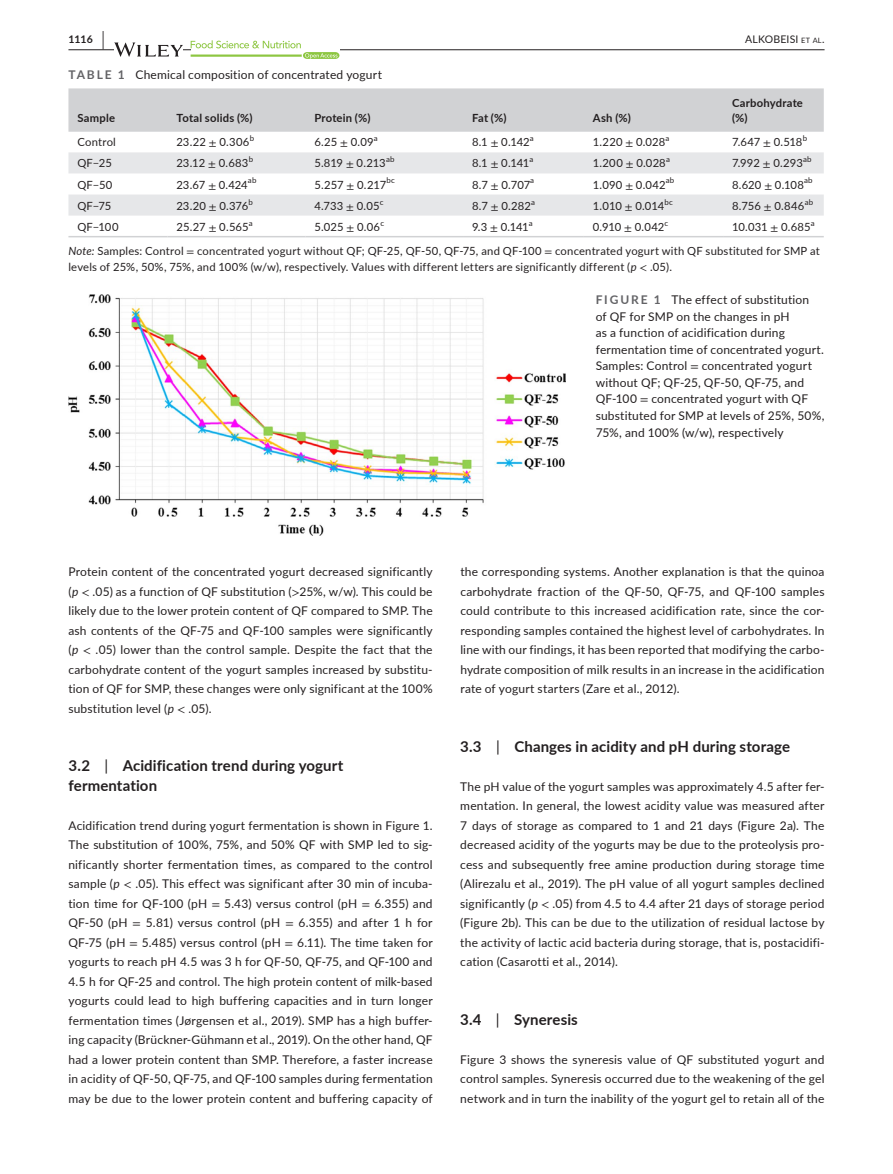
<style>
.page{position:relative;width:893px;height:1174px;background:#fff}
.page>*{position:absolute;margin:0;border:0;box-sizing:border-box;transform-origin:0 0}
.t1{font:700 15px/19.5px "Lato";letter-spacing:.005em;color:#231f20}
.t2{font:12px/19.5px "Lato";letter-spacing:.015em;color:#231f20;text-align:justify}
.t3{font:11.25px/15.8px "Lato";letter-spacing:.015em;color:#231f20}
.t4{font:700 11.25px/15.8px "Lato";letter-spacing:.02em;color:#231f20}
.t5{font:10.5px "Lato";letter-spacing:.015em;color:#231f20}
.t6{font:700 10.5px "Lato";color:#231f20}
.t7{font:7.8px "Lato";letter-spacing:.025em;color:#231f20}
.s1{font-size:19.5px}
.s2{font-size:7.35px}
.s3{font-weight:700;color:#636366}
.s4{font-family:"STIX"}
.s5{font-style:italic}
.s6{font-weight:400}
</style>
<div class="page">
<hr style="left:68px;top:49px;width:756px;height:1px;background:#231f20">
<svg style="left:114px;top:42px;width:69px;height:15px"></svg>
<svg style="left:191px;top:40px;width:148px;height:19px"></svg>
<div style="left:68px;top:88px;width:756px;height:44px;background:#d1d2d4"></div>
<svg style="left:68px;top:152px;width:756px;height:64px;fill:#e6e7e9"></svg>
<hr style="left:68px;top:236px;width:99px;height:1px;background:#d1d2d4">
<hr style="left:167px;top:236px;width:138px;height:1px;background:#d1d2d4">
<hr style="left:305px;top:236px;width:158px;height:1px;background:#d1d2d4">
<hr style="left:463px;top:236px;width:121px;height:1px;background:#d1d2d4">
<hr style="left:584px;top:236px;width:139px;height:1px;background:#d1d2d4">
<hr style="left:723px;top:236px;width:101px;height:1px;background:#d1d2d4">
<img style="left:68px;top:295px;width:498px;height:241px">
<p class="t6" style="left:68px;top:31px;width:37px">1116 <span class="s1">|</span></p>
<p class="t5" style="left:745px;top:31px;width:81px">ALKOBEISI <span class="s2">et al</span>.</p>
<p class="t2" style="left:68px;top:64px;width:315px"><span class="s3">TABLE 1</span> Chemical composition of concentrated yogurt</p>
<p class="t4" style="left:77px;top:110px;width:39px">Sample</p>
<p class="t4" style="left:176px;top:110px;width:78px">Total solids (%)</p>
<p class="t4" style="left:314px;top:110px;width:58px">Protein (%)</p>
<p class="t4" style="left:472px;top:110px;width:36px">Fat (%)</p>
<p class="t4" style="left:593px;top:110px;width:39px">Ash (%)</p>
<p class="t4" style="left:732px;top:94px;width:72px">Carbohydrate (%)</p>
<p class="t3" style="left:77px;top:134px;width:40px">Control</p>
<p class="t3" style="left:176px;top:134px;width:74px">23.22 <span class="s4">±</span> 0.306</p>
<p class="t7" style="left:250px;top:133px;width:6px">b</p>
<p class="t3" style="left:314px;top:134px;width:61px">6.25 <span class="s4">±</span> 0.09</p>
<p class="t7" style="left:374px;top:133px;width:5px">a</p>
<p class="t3" style="left:472px;top:134px;width:59px">8.1 <span class="s4">±</span> 0.142</p>
<p class="t7" style="left:530px;top:133px;width:5px">a</p>
<p class="t3" style="left:593px;top:134px;width:74px">1.220 <span class="s4">±</span> 0.028</p>
<p class="t7" style="left:666px;top:133px;width:5px">a</p>
<p class="t3" style="left:732px;top:134px;width:72px">7.647 <span class="s4">±</span> 0.518</p>
<p class="t7" style="left:803px;top:133px;width:6px">b</p>
<p class="t3" style="left:77px;top:155px;width:36px">QF−25</p>
<p class="t3" style="left:176px;top:155px;width:74px">23.12 <span class="s4">±</span> 0.683</p>
<p class="t7" style="left:249px;top:154px;width:6px">b</p>
<p class="t3" style="left:314px;top:155px;width:73px">5.819 <span class="s4">±</span> 0.213</p>
<p class="t7" style="left:386px;top:154px;width:10px">ab</p>
<p class="t3" style="left:472px;top:155px;width:59px">8.1 <span class="s4">±</span> 0.141</p>
<p class="t7" style="left:529px;top:154px;width:5px">a</p>
<p class="t3" style="left:593px;top:155px;width:74px">1.200 <span class="s4">±</span> 0.028</p>
<p class="t7" style="left:666px;top:154px;width:5px">a</p>
<p class="t3" style="left:732px;top:155px;width:72px">7.992 <span class="s4">±</span> 0.293</p>
<p class="t7" style="left:803px;top:154px;width:10px">ab</p>
<p class="t3" style="left:77px;top:176px;width:37px">QF−50</p>
<p class="t3" style="left:176px;top:176px;width:73px">23.67 <span class="s4">±</span> 0.424</p>
<p class="t7" style="left:248px;top:175px;width:10px">ab</p>
<p class="t3" style="left:314px;top:176px;width:73px">5.257 <span class="s4">±</span> 0.217</p>
<p class="t7" style="left:386px;top:175px;width:10px">bc</p>
<p class="t3" style="left:472px;top:176px;width:60px">8.7 <span class="s4">±</span> 0.707</p>
<p class="t7" style="left:530px;top:175px;width:5px">a</p>
<p class="t3" style="left:593px;top:176px;width:74px">1.090 <span class="s4">±</span> 0.042</p>
<p class="t7" style="left:666px;top:175px;width:10px">ab</p>
<p class="t3" style="left:732px;top:176px;width:73px">8.620 <span class="s4">±</span> 0.108</p>
<p class="t7" style="left:804px;top:175px;width:10px">ab</p>
<p class="t3" style="left:77px;top:197px;width:35px">QF−75</p>
<p class="t3" style="left:176px;top:197px;width:73px">23.20 <span class="s4">±</span> 0.376</p>
<p class="t7" style="left:248px;top:196px;width:6px">b</p>
<p class="t3" style="left:314px;top:197px;width:67px">4.733 <span class="s4">±</span> 0.05</p>
<p class="t7" style="left:380px;top:196px;width:5px">c</p>
<p class="t3" style="left:472px;top:197px;width:60px">8.7 <span class="s4">±</span> 0.282</p>
<p class="t7" style="left:531px;top:196px;width:5px">a</p>
<p class="t3" style="left:593px;top:197px;width:73px">1.010 <span class="s4">±</span> 0.014</p>
<p class="t7" style="left:664px;top:196px;width:10px">bc</p>
<p class="t3" style="left:732px;top:197px;width:74px">8.756 <span class="s4">±</span> 0.846</p>
<p class="t7" style="left:805px;top:196px;width:10px">ab</p>
<p class="t3" style="left:77px;top:218px;width:43px">QF−100</p>
<p class="t3" style="left:176px;top:218px;width:74px">25.27 <span class="s4">±</span> 0.565</p>
<p class="t7" style="left:249px;top:217px;width:5px">a</p>
<p class="t3" style="left:314px;top:218px;width:67px">5.025 <span class="s4">±</span> 0.06</p>
<p class="t7" style="left:380px;top:217px;width:5px">c</p>
<p class="t3" style="left:472px;top:218px;width:58px">9.3 <span class="s4">±</span> 0.141</p>
<p class="t7" style="left:529px;top:217px;width:5px">a</p>
<p class="t3" style="left:593px;top:218px;width:73px">0.910 <span class="s4">±</span> 0.042</p>
<p class="t7" style="left:664px;top:217px;width:5px">c</p>
<p class="t3" style="left:732px;top:218px;width:80px">10.031 <span class="s4">±</span> 0.685</p>
<p class="t7" style="left:811px;top:217px;width:5px">a</p>
<p class="t3" style="left:68px;top:243px;width:753px"><span class="s5">Note:</span> Samples: Control <span class="s4">=</span> concentrated yogurt without QF; QF-25, QF-50, QF-75, and QF-100 <span class="s4">=</span> concentrated yogurt with QF substituted for SMP at levels of 25%, 50%, 75%, and 100% (w/w), respectively. Values with different letters are significantly different (<span class="s5">p</span> <span class="s4">&lt;</span> .05).</p>
<p class="t2" style="left:596px;top:291px;width:230px;line-height:16.5px;text-align:left"><span class="s3">FIGURE 1</span> The effect of substitution<br>of QF for SMP on the changes in pH<br>as a function of acidification during fermentation time of concentrated yogurt.<br>Samples: Control <span class="s4">=</span> concentrated yogurt without QF; QF-25, QF-50, QF-75, and QF-100 <span class="s4">=</span> concentrated yogurt with QF substituted for SMP at levels of 25%, 50%, 75%, and 100% (w/w), respectively</p>
<p class="t2" style="left:68px;top:561px;width:366px">Protein content of the concentrated yogurt decreased significantly (<span class="s5">p</span> <span class="s4">&lt;</span> .05) as a function of QF substitution (<span class="s4">&gt;</span>25%, w/w). This could be likely due to the lower protein content of QF compared to SMP. The ash contents of the QF-75 and QF-100 samples were significantly (<span class="s5">p</span> <span class="s4">&lt;</span> .05) lower than the control sample. Despite the fact that the carbohydrate content of the yogurt samples increased by substitu&shy;tion of QF for SMP, these changes were only significant at the 100% substitution level (<span class="s5">p</span> <span class="s4">&lt;</span> .05).</p>
<p class="t1" style="left:68px;top:755px;width:276px">3.2 <span class="s6">|</span> Acidification trend during yogurt fermentation</p>
<p class="t2" style="left:68px;top:815px;width:366px">Acidification trend during yogurt fermentation is shown in Figure 1.<br>The substitution of 100%, 75%, and 50% QF with SMP led to sig&shy;nificantly shorter fermentation times, as compared to the control sample (<span class="s5">p</span> <span class="s4">&lt;</span> .05). This effect was significant after 30 min of incuba&shy;tion time for QF-100 (pH <span class="s4">=</span> 5.43) versus control (pH <span class="s4">=</span> 6.355) and QF-50 (pH <span class="s4">=</span> 5.81) versus control (pH <span class="s4">=</span> 6.355) and after 1 h for QF-75 (pH <span class="s4">=</span> 5.485) versus control (pH <span class="s4">=</span> 6.11). The time taken for yogurts to reach pH 4.5 was 3 h for QF-50, QF-75, and QF-100 and 4.5 h for QF-25 and control. The high protein content of milk-based yogurts could lead to high buffering capacities and in turn longer fermentation times (Jørgensen et al., 2019). SMP has a high buffer&shy;ing capacity (Brückner-Gühmann et al., 2019). On the other hand, QF had a lower protein content than SMP. Therefore, a faster increase in acidity of QF-50, QF-75, and QF-100 samples during fermentation may be due to the lower protein content and buffering capacity of</p>
<p class="t2" style="left:460px;top:561px;width:366px">the corresponding systems. Another explanation is that the quinoa carbohydrate fraction of the QF-50, QF-75, and QF-100 samples could contribute to this increased acidification rate, since the cor&shy;responding samples contained the highest level of carbohydrates. In line with our findings, it has been reported that modifying the carbo&shy;hydrate composition of milk results in an increase in the acidification rate of yogurt starters (Zare et al., 2012).</p>
<p class="t1" style="left:460px;top:736px;width:331px">3.3 <span class="s6">|</span> Changes in acidity and pH during storage</p>
<p class="t2" style="left:460px;top:776px;width:366px">The pH value of the yogurt samples was approximately 4.5 after fer&shy;mentation. In general, the lowest acidity value was measured after 7 days of storage as compared to 1 and 21 days (Figure 2a). The decreased acidity of the yogurts may be due to the proteolysis pro&shy;cess and subsequently free amine production during storage time (Alirezalu et al., 2019). The pH value of all yogurt samples declined significantly (<span class="s5">p</span> <span class="s4">&lt;</span> .05) from 4.5 to 4.4 after 21 days of storage period (Figure 2b). This can be due to the utilization of residual lactose by the activity of lactic acid bacteria during storage, that is, postacidifi&shy;cation (Casarotti et al., 2014).</p>
<p class="t1" style="left:460px;top:1009px;width:119px">3.4 <span class="s6">|</span> Syneresis</p>
<p class="t2" style="left:460px;top:1049px;width:366px">Figure 3 shows the syneresis value of QF substituted yogurt and control samples. Syneresis occurred due to the weakening of the gel network and in turn the inability of the yogurt gel to retain all of the</p>
</div>
